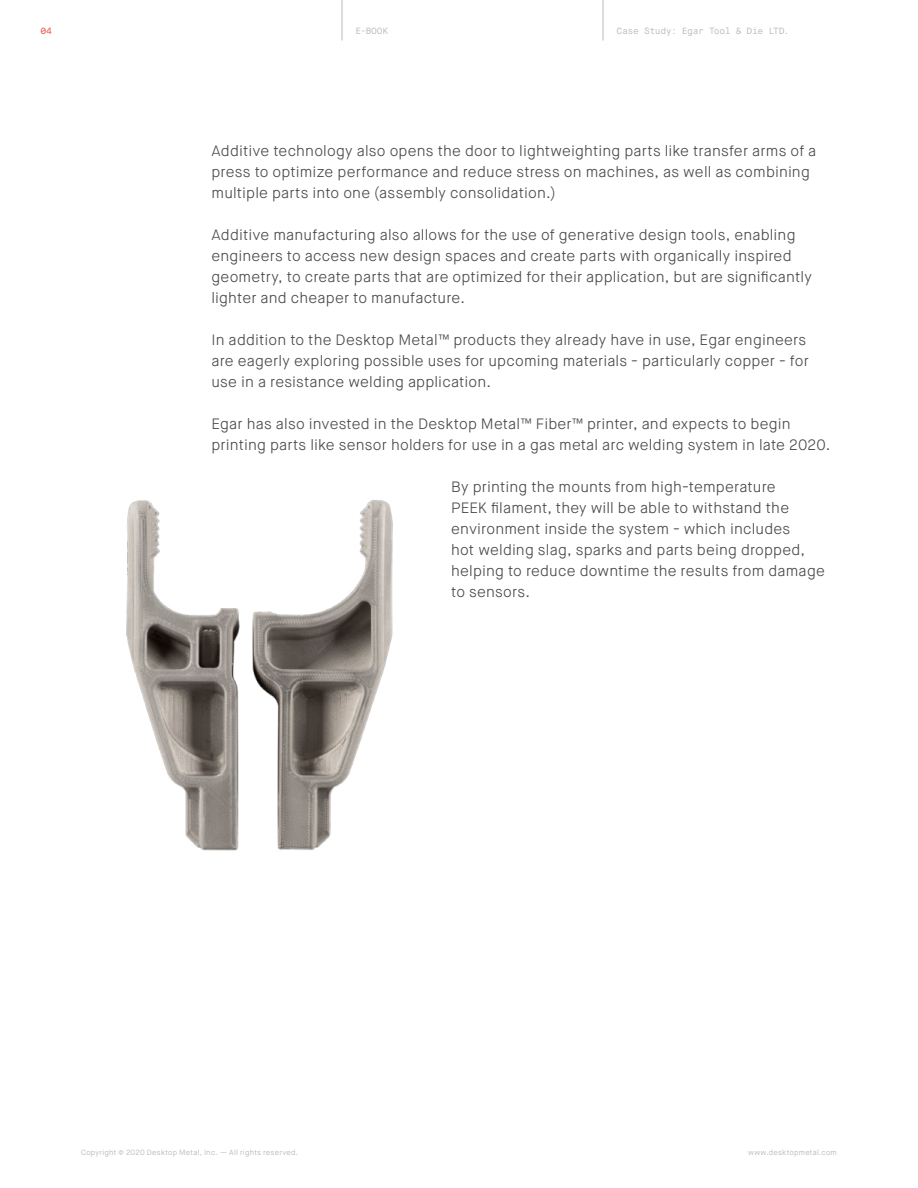
<style>
.page{position:relative;width:918px;height:1188px;background:#fff}
.page>*{position:absolute;margin:0;border:0;box-sizing:border-box;transform-origin:0 0}
.Body_Text{font:300 15px/21px "Maison Neue";letter-spacing:.015em;color:#494949}
.t1{font:9px "Maison Neue Mono";letter-spacing:-.035em;color:#bababa}
.t2{font:9px "Maison Neue Mono";color:#ef453e}
.t3{font:300 7.5px "Maison Neue";letter-spacing:.035em;color:#a9b0b8}
</style>
<div class="page">
<hr style="left:342px;top:8px;width:1px;height:32px;background:#bababa">
<hr style="left:603px;top:8px;width:1px;height:32px;background:#bababa">
<img style="left:126px;top:500px;width:267px;height:351px">
<p class="t2" style="left:40px;top:26px;width:13px">04</p>
<p class="t1" style="left:356px;top:26px;width:34px">E-BOOK</p>
<p class="t1" style="left:616px;top:26px;width:174px">Case Study: Egar Tool &amp; Die LTD.</p>
<p class="Body_Text" style="left:212px;top:140px;width:606px">Additive technology also opens the door to lightweighting parts like transfer arms of a press to optimize performance and reduce stress on machines, as well as combining multiple parts into one (assembly consolidation.)</p>
<p class="Body_Text" style="left:212px;top:224px;width:602px">Additive manufacturing also allows for the use of generative design tools, enabling engineers to access new design spaces and create parts with organically inspired geometry, to create parts that are optimized for their application, but are significantly lighter and cheaper to manufacture.</p>
<p class="Body_Text" style="left:212px;top:329px;width:599px">In addition to the Desktop Metal™ products they already have in use, Egar engineers are eagerly exploring possible uses for upcoming materials - particularly copper - for use in a resistance welding application.</p>
<p class="Body_Text" style="left:212px;top:413px;width:620px">Egar has also invested in the Desktop Metal™ Fiber™ printer, and expects to begin printing parts like sensor holders for use in a gas metal arc welding system in late 2020.</p>
<p class="Body_Text" style="left:451px;top:476px;width:375px">By printing the mounts from high-temperature<br>PEEK filament, they will be able to withstand the environment inside the system - which includes<br>hot welding slag, sparks and parts being dropped, helping to reduce downtime the results from damage to sensors.</p>
<p class="t3" style="left:81px;top:1148px;width:219px">Copyright © 2020 Desktop Metal, Inc. — All rights reserved.</p>
<p class="t3" style="left:748px;top:1148px;width:90px">www.desktopmetal.com</p>
</div>
